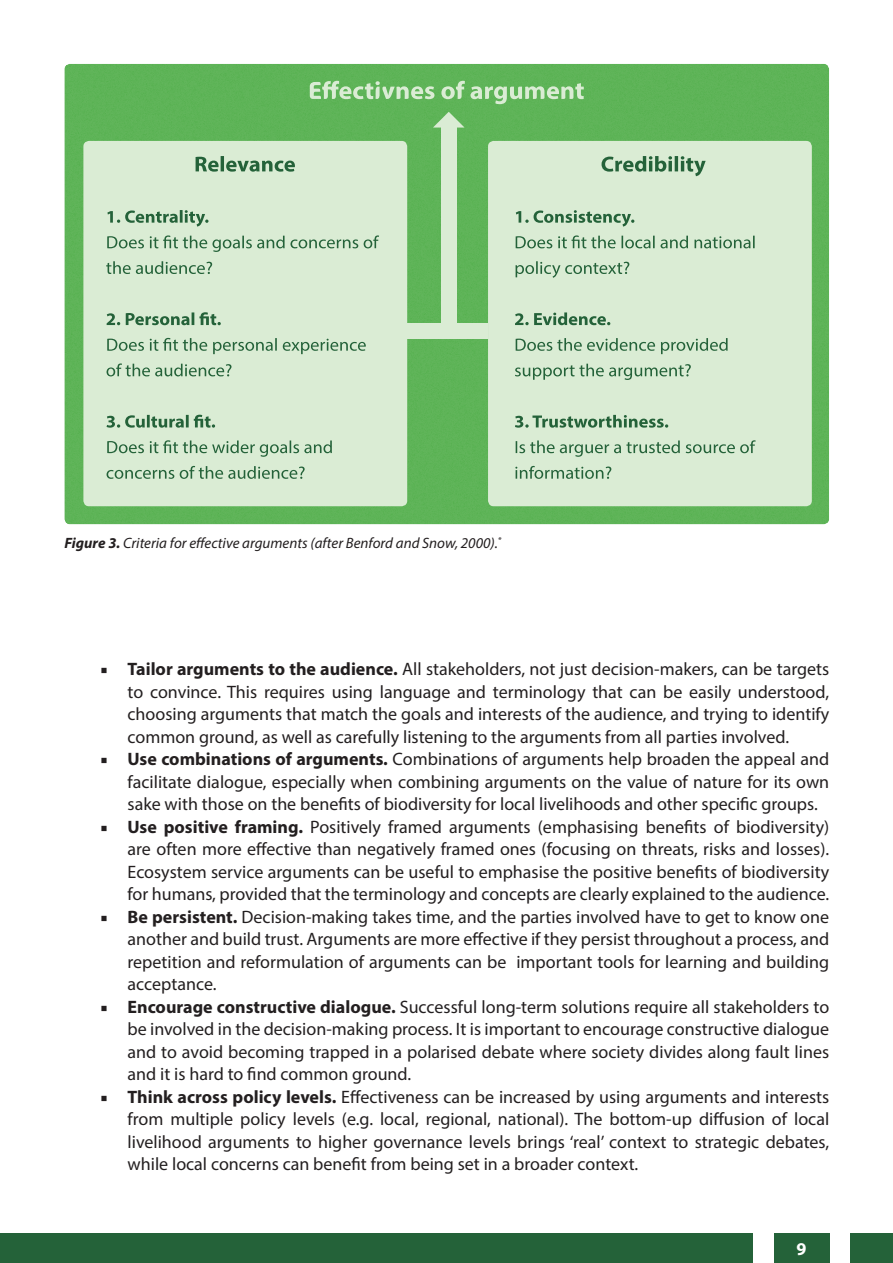
<style>
.page{position:relative;width:893px;height:1263px;background:#fff}
.page>*{position:absolute;margin:0;border:0;box-sizing:border-box;transform-origin:0 0}
.t1{font:18px/22.5px "Myriad Pro";color:#231f20;text-align:justify}
.t2{font:700 18px "Myriad Pro";color:#fff}
.t3{font:italic 15px "Myriad Pro";color:#231f20}
.s1{font-weight:700}
.s2{font-family:"Minion Pro"}
</style>
<div class="page">
<div style="left:774px;top:1233px;width:55px;height:30px;background:#246239"></div>
<div style="left:0;top:1233px;width:753px;height:30px;background:#246239"></div>
<div style="left:850px;top:1233px;width:43px;height:30px;background:#246239"></div>
<div style="left:64px;top:63px;width:765px;height:462px;background:#5eb458"></div>
<div style="left:83px;top:141px;width:324px;height:365px;background:#daecd4;border-radius:6px"></div>
<div style="left:488px;top:141px;width:324px;height:365px;background:#daecd4;border-radius:6px"></div>
<svg style="left:407px;top:112px;width:81px;height:227px"></svg>
<svg style="left:107px;top:466px;width:198px;height:13px"></svg>
<svg style="left:107px;top:440px;width:225px;height:17px"></svg>
<svg style="left:107px;top:415px;width:108px;height:13px"></svg>
<svg style="left:107px;top:363px;width:124px;height:13px"></svg>
<svg style="left:107px;top:338px;width:259px;height:16px"></svg>
<svg style="left:107px;top:312px;width:114px;height:13px"></svg>
<svg style="left:106px;top:261px;width:106px;height:13px"></svg>
<svg style="left:107px;top:235px;width:272px;height:17px"></svg>
<svg style="left:107px;top:210px;width:101px;height:17px"></svg>
<svg style="left:196px;top:156px;width:99px;height:16px"></svg>
<svg style="left:515px;top:466px;width:96px;height:13px"></svg>
<svg style="left:516px;top:440px;width:240px;height:17px"></svg>
<svg style="left:515px;top:415px;width:153px;height:13px"></svg>
<svg style="left:515px;top:364px;width:176px;height:16px"></svg>
<svg style="left:516px;top:338px;width:212px;height:16px"></svg>
<svg style="left:515px;top:312px;width:95px;height:13px"></svg>
<svg style="left:515px;top:261px;width:114px;height:17px"></svg>
<svg style="left:516px;top:235px;width:239px;height:13px"></svg>
<svg style="left:516px;top:210px;width:118px;height:17px"></svg>
<svg style="left:601px;top:156px;width:105px;height:20px"></svg>
<svg style="left:310px;top:81px;width:274px;height:23px"></svg>
<p class="t3" style="left:64px;top:534px;width:439px"><span class="s1">Figure 3.</span> Criteria for effective arguments (after Benford and Snow, 2000).<sup>*</sup></p>
<p class="t1" style="left:128px;top:657px;width:703px;text-indent:-27px"><span class="s2">■</span> <span class="s1">Tailor arguments to the audience.</span> All stakeholders, not just decision-makers, can be targets to convince. This requires using language and terminology that can be easily understood, choosing arguments that match the goals and interests of the audience, and trying to identify common ground, as well as carefully listening to the arguments from all parties involved.</p>
<p class="t1" style="left:128px;top:747px;width:703px;text-indent:-27px"><span class="s2">■</span> <span class="s1">Use combinations of arguments.</span> Combinations of arguments help broaden the appeal and facilitate dialogue, especially when combining arguments on the value of nature for its own sake with those on the benefits of biodiversity for local livelihoods and other specific groups.</p>
<p class="t1" style="left:128px;top:815px;width:703px;text-indent:-27px"><span class="s2">■</span> <span class="s1">Use positive framing.</span> Positively framed arguments (emphasising benefits of biodiversity) are often more effective than negatively framed ones (focusing on threats, risks and losses).<br>Ecosystem service arguments can be useful to emphasise the positive benefits of biodiversity for humans, provided that the terminology and concepts are clearly explained to the audience.</p>
<p class="t1" style="left:128px;top:905px;width:703px;text-indent:-27px"><span class="s2">■</span> <span class="s1">Be persistent.</span> Decision-making takes time, and the parties involved have to get to know one another and build trust. Arguments are more effective if they persist throughout a process, and repetition and reformulation of arguments can be important tools for learning and building acceptance.</p>
<p class="t1" style="left:128px;top:995px;width:703px;text-indent:-27px"><span class="s2">■</span> <span class="s1">Encourage constructive dialogue.</span> Successful long-term solutions require all stakeholders to be involved in the decision-making process. It is important to encourage constructive dialogue and to avoid becoming trapped in a polarised debate where society divides along fault lines and it is hard to find common ground.</p>
<p class="t1" style="left:128px;top:1085px;width:703px;text-indent:-27px"><span class="s2">■</span> <span class="s1">Think across policy levels.</span> Effectiveness can be increased by using arguments and interests from multiple policy levels (e.g. local, regional, national). The bottom-up diffusion of local livelihood arguments to higher governance levels brings ‘real’ context to strategic debates, while local concerns can benefit from being set in a broader context.</p>
<p class="t2" style="left:797px;top:1237px;width:11px">9</p>
</div>
